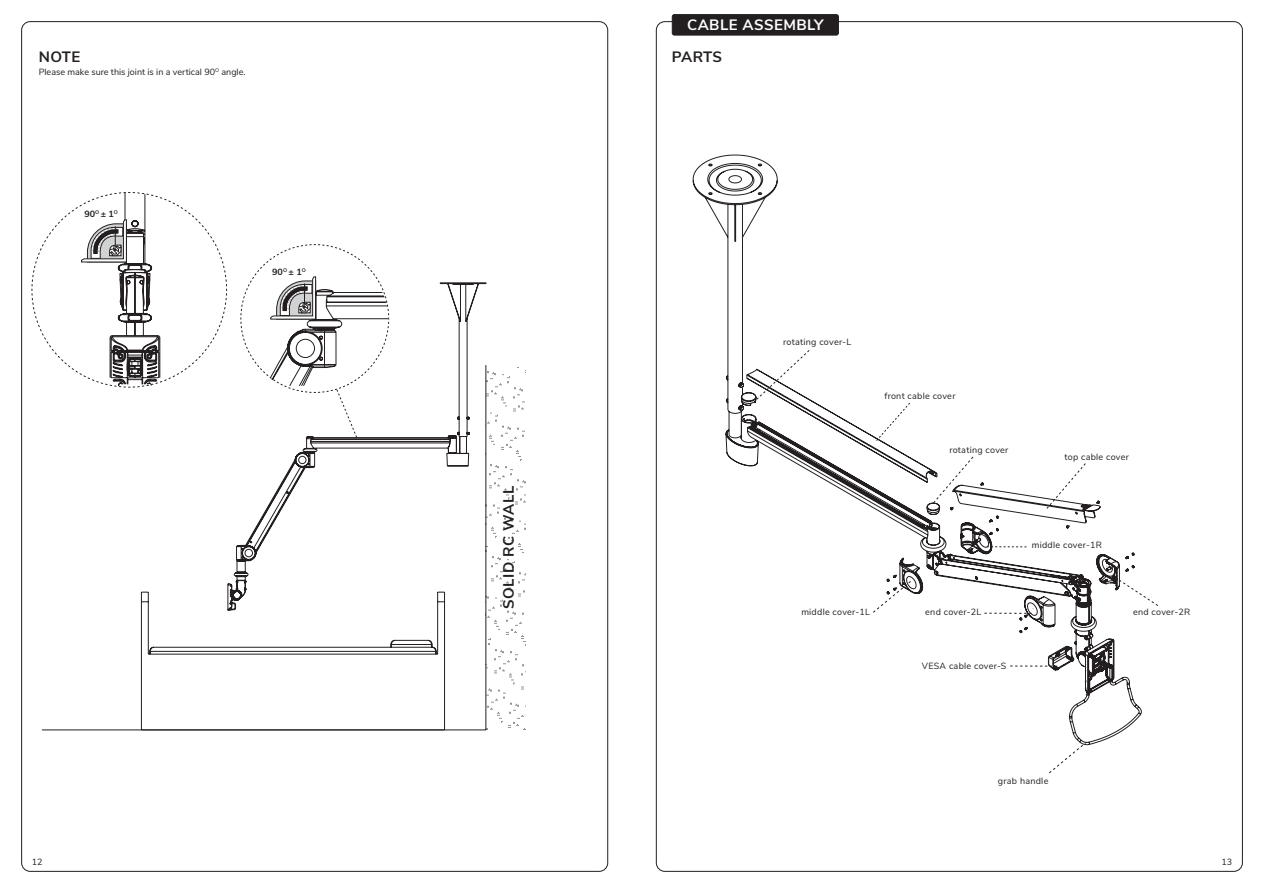
<style>
.page{position:relative;width:1263px;height:893px;background:#fff}
.page>*{position:absolute;margin:0;border:0;box-sizing:border-box;transform-origin:0 0}
.t1{font:700 15px "Nunito Sans";letter-spacing:.03em;color:#231f20}
.t2{font:700 15px "Nunito Sans";letter-spacing:.03em;color:#fff}
.t3{font:9px "Nunito Sans";letter-spacing:.03em;color:#231f20}
.t4{font:9px "Nunito Sans";color:#231f20}
.t5{font:700 9px "Nunito Sans";color:#231f20}
</style>
<div class="page">
<div style="left:672px;top:15px;width:166px;height:20px;background:#231f20;border-radius:2px"></div>
<div style="left:672px;top:14px;width:167px;height:21px;border:1px solid #231f20;border-radius:2px"></div>
<svg style="left:439px;top:282px;width:47px;height:82px"></svg>
<img style="left:486px;top:365px;width:40px;height:365px">
<svg style="left:42px;top:364px;width:444px;height:366px"></svg>
<svg style="left:141px;top:592px;width:304px;height:139px"></svg>
<svg style="left:747px;top:399px;width:395px;height:346px"></svg>
<svg style="left:692px;top:154px;width:118px;height:312px"></svg>
<svg style="left:875px;top:402px;width:36px;height:40px"></svg>
<svg style="left:932px;top:456px;width:42px;height:48px"></svg>
<svg style="left:1046px;top:462px;width:40px;height:48px"></svg>
<svg style="left:987px;top:544px;width:39px;height:3px"></svg>
<svg style="left:1118px;top:579px;width:40px;height:28px"></svg>
<svg style="left:985px;top:613px;width:46px;height:1px"></svg>
<svg style="left:872px;top:580px;width:40px;height:33px"></svg>
<svg style="left:1010px;top:646px;width:65px;height:25px"></svg>
<svg style="left:1048px;top:741px;width:40px;height:33px"></svg>
<svg style="left:240px;top:244px;width:150px;height:194px"></svg>
<svg style="left:31px;top:192px;width:197px;height:196px"></svg>
<h1 class="t1" style="left:39px;top:46px;width:43px">NOTE</h1>
<p class="t4" style="left:39px;top:66px;width:208px">Please make sure this joint is in a vertical 90<sup>O</sup> angle.</p>
<p class="t5" style="left:84px;top:208px;width:35px">90<sup>O</sup> ± 1<sup>O</sup></p>
<p class="t5" style="left:272px;top:265px;width:35px">90<sup>O</sup> ± 1<sup>O</sup></p>
<h1 class="t1" style="left:497px;top:609px;width:124px;rotate:-90deg">SOLID RC WALL</h1>
<h1 class="t2" style="left:687px;top:14px;width:138px">CABLE ASSEMBLY</h1>
<h1 class="t1" style="left:672px;top:46px;width:52px">PARTS</h1>
<p class="t3" style="left:783px;top:336px;width:70px">rotating cover-L</p>
<p class="t3" style="left:884px;top:390px;width:73px">front cable cover</p>
<p class="t3" style="left:949px;top:444px;width:61px">rotating cover</p>
<p class="t3" style="left:1064px;top:450px;width:66px">top cable cover</p>
<p class="t3" style="left:1032px;top:538px;width:72px">middle cover-1R</p>
<p class="t3" style="left:801px;top:606px;width:70px">middle cover-1L</p>
<p class="t3" style="left:925px;top:606px;width:58px">end cover-2L</p>
<p class="t3" style="left:1133px;top:606px;width:59px">end cover-2R</p>
<p class="t3" style="left:922px;top:660px;width:86px">VESA cable cover-S</p>
<p class="t3" style="left:998px;top:774px;width:52px">grab handle</p>
<p class="t3" style="left:32px;top:855px;width:12px">12</p>
<p class="t3" style="left:1221px;top:855px;width:12px">13</p>
</div>
